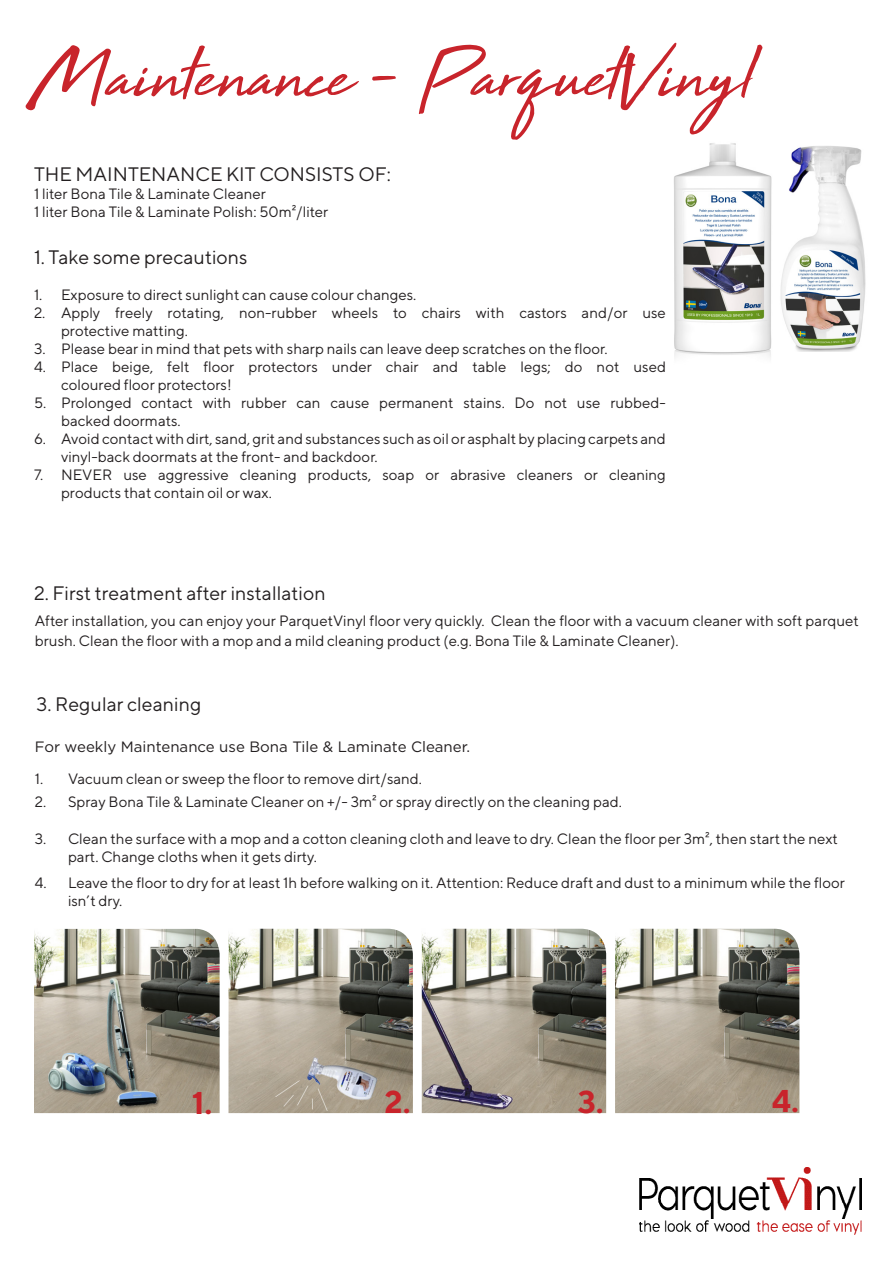
<style>
.page{position:relative;width:893px;height:1263px;background:#fff}
.page>*{position:absolute;margin:0;border:0;box-sizing:border-box;transform-origin:0 0}
.t1{font:82.5px "High Tide";color:#c8242b}
.Table_text{font:700 31.5px "TT Norms";color:#c8242b}
.Table_text-2{font:19.5px "TT Norms";color:#231f20}
.Table_text-3{font:15px/18px "TT Norms";color:#231f20}
.Table_text-4{font:15px "Gotham";color:#231f20}
</style>
<div class="page">
<img style="left:674px;top:143px;width:98px;height:214px">
<img style="left:780px;top:146px;width:86px;height:205px">
<img style="left:640px;top:1168px;width:221px;height:66px">
<img style="left:34px;top:929px;width:186px;height:184px">
<img style="left:228px;top:929px;width:185px;height:184px">
<img style="left:422px;top:929px;width:184px;height:184px">
<img style="left:615px;top:929px;width:184px;height:184px">
<p class="t1" style="left:35px;top:19px;width:718px">Maintenance - ParquetVinyl</p>
<p class="Table_text-2" style="left:34px;top:162px;width:358px">THE MAINTENANCE KIT CONSISTS OF:</p>
<p class="Table_text-3" style="left:34px;top:184px;width:234px">1 liter Bona Tile &amp; Laminate Cleaner</p>
<p class="Table_text-3" style="left:34px;top:202px;width:296px">1 liter Bona Tile &amp; Laminate Polish: 50m²/liter</p>
<p class="Table_text-2" style="left:34px;top:245px;width:215px">1. Take some precautions</p>
<p class="Table_text-3" style="left:34px;top:286px;width:384px">1. Exposure to direct sunlight can cause colour changes.</p>
<p class="Table_text-3" style="left:61px;top:304px;width:606px;text-indent:-27px">2. Apply freely rotating, non-rubber wheels to chairs with castors and/or use protective matting.</p>
<p class="Table_text-3" style="left:34px;top:340px;width:575px">3. Please bear in mind that pets with sharp nails can leave deep scratches on the floor.</p>
<p class="Table_text-3" style="left:61px;top:358px;width:606px;text-indent:-27px">4. Place beige, felt floor protectors under chair and table legs; do not used coloured floor protectors!</p>
<p class="Table_text-3" style="left:61px;top:394px;width:606px;text-indent:-27px">5. Prolonged contact with rubber can cause permanent stains. Do not use rubbed&shy;backed doormats.</p>
<p class="Table_text-3" style="left:61px;top:430px;width:606px;text-indent:-27px">6. Avoid contact with dirt, sand, grit and substances such as oil or asphalt by placing carpets and vinyl-back doormats at the front- and backdoor.</p>
<p class="Table_text-3" style="left:61px;top:466px;width:606px;text-indent:-27px">7. NEVER use aggressive cleaning products, soap or abrasive cleaners or cleaning products that contain oil or wax.</p>
<p class="Table_text-2" style="left:34px;top:581px;width:293px">2. First treatment after installation</p>
<p class="Table_text-3" style="left:35px;top:610px;width:826px;line-height:19.8px">After installation, you can enjoy your ParquetVinyl floor very quickly. Clean the floor with a vacuum cleaner with soft parquet brush. Clean the floor with a mop and a mild cleaning product (e.g. Bona Tile &amp; Laminate Cleaner).</p>
<p class="Table_text-2" style="left:37px;top:692px;width:166px">3. Regular cleaning</p>
<p class="Table_text-4" style="left:35px;top:739px;width:437px">For weekly Maintenance use Bona Tile &amp; Laminate Cleaner.</p>
<p class="Table_text-3" style="left:35px;top:769px;width:10px">1.</p>
<p class="Table_text-3" style="left:68px;top:769px;width:356px">Vacuum clean or sweep the floor to remove dirt/sand.</p>
<p class="Table_text-3" style="left:35px;top:792px;width:13px">2.</p>
<p class="Table_text-3" style="left:68px;top:792px;width:555px">Spray Bona Tile &amp; Laminate Cleaner on +/- 3m² or spray directly on the cleaning pad.</p>
<p class="Table_text-3" style="left:35px;top:829px;width:13px">3.</p>
<p class="Table_text-3" style="left:68px;top:829px;width:771px">Clean the surface with a mop and a cotton cleaning cloth and leave to dry. Clean the floor per 3m², then start the next part. Change cloths when it gets dirty.</p>
<p class="Table_text-3" style="left:35px;top:874px;width:13px">4.</p>
<p class="Table_text-3" style="left:68px;top:874px;width:778px">Leave the floor to dry for at least 1h before walking on it. Attention: Reduce draft and dust to a minimum while the floor isn’t dry.</p>
<p class="Table_text" style="left:192px;top:1083px;width:22px">1.</p>
<p class="Table_text" style="left:385px;top:1082px;width:28px">2.</p>
<p class="Table_text" style="left:578px;top:1082px;width:27px">3.</p>
<p class="Table_text" style="left:772px;top:1081px;width:29px">4.</p>
</div>
